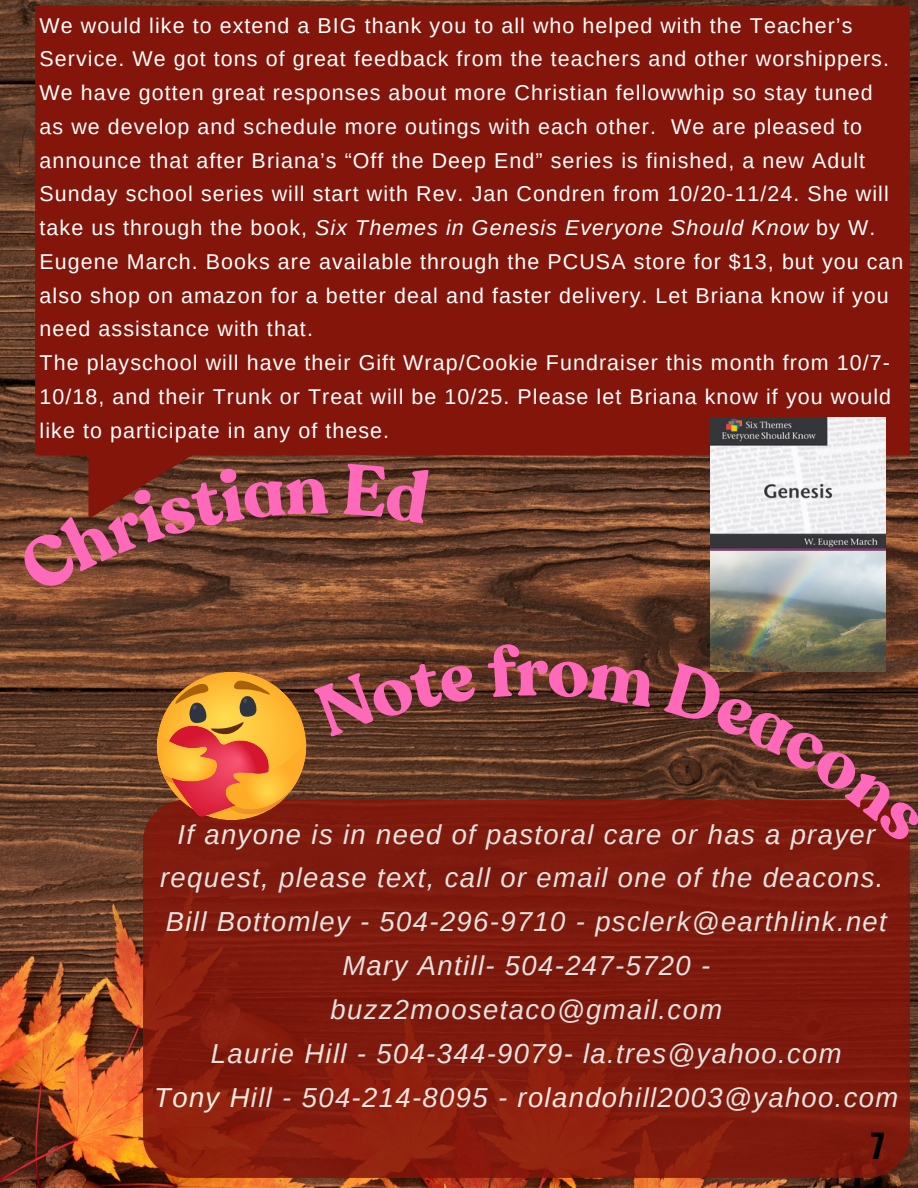
<style>
.page{position:relative;width:918px;height:1188px;background:#fff}
.page>*{position:absolute;margin:0;border:0;box-sizing:border-box;transform-origin:0 0}
.t1{font:700 70.8px "Recoleta Alt";color:#ff69ba}
.t2{font:700 32.4px "Oswald";color:#000}
.t3{font:italic 27.45px/43.8px "Arimo";letter-spacing:.05em;color:#fff;text-align:center}
.t4{font:21.45px/33.8px "Arimo";letter-spacing:.05em;color:#fff}
.s1{font-style:italic}
</style>
<div class="page">
<img style="left:0;top:0;width:918px;height:1188px">
<svg style="left:143px;top:800px;width:767px;height:378px;background:#811b0d"></svg>
<svg style="left:157px;top:679px;width:149px;height:138px;background:#d68033"></svg>
<div style="left:35px;top:6px;width:874px;height:513px;background:#84150a"></div>
<img style="left:710px;top:417px;width:176px;height:245px">
<svg style="left:313px;top:661px;width:163px;height:76px;background:#5e3824"></svg>
<svg style="left:487px;top:643px;width:35px;height:54px;background:#5e3824"></svg>
<svg style="left:548px;top:660px;width:107px;height:47px;background:#593421"></svg>
<svg style="left:664px;top:662px;width:254px;height:182px;background:#5f2f1e"></svg>
<svg style="left:15px;top:467px;width:313px;height:128px;background:#6f412b"></svg>
<svg style="left:344px;top:463px;width:88px;height:61px;background:#68402b"></svg>
<p class="t4" style="left:40px;top:8px;width:865px">We would like to extend a BIG thank you to all who helped with the Teacher’s Service. We got tons of great feedback from the teachers and other worshippers.<br>We have gotten great responses about more Christian fellowwhip so stay tuned<br>as we develop and schedule more outings with each other. We are pleased to announce that after Briana’s “Off the Deep End” series is finished, a new Adult Sunday school series will start with Rev. Jan Condren from 10/20-11/24. She will take us through the book, <span class="s1">Six Themes in Genesis Everyone Should Know</span> by W.<br>Eugene March. Books are available through the PCUSA store for $13, but you can also shop on amazon for a better deal and faster delivery. Let Briana know if you need assistance with that.<br>The playschool will have their Gift Wrap/Cookie Fundraiser this month from 10/7- 10/18, and their Trunk or Treat will be 10/25. Please let Briana know if you would like to participate in any of these.</p>
<h2 class="t1" style="left:516px;top:625px;width:34px">r</h2>
<p class="t3" style="left:154px;top:812px;width:746px">If anyone is in need of pastoral care or has a prayer request, please text, call or email one of the deacons.<br>Bill Bottomley - 504-296-9710 - psclerk@earthlink.net Mary Antill- 504-247-5720 - buzz2moosetaco@gmail.com<br>Laurie Hill - 504-344-9079- la.tres@yahoo.com<br>Tony Hill - 504-214-8095 - rolandohill2003@yahoo.com</p>
<h2 class="t2" style="left:871px;top:1121px;width:16px">7</h2>
</div>
